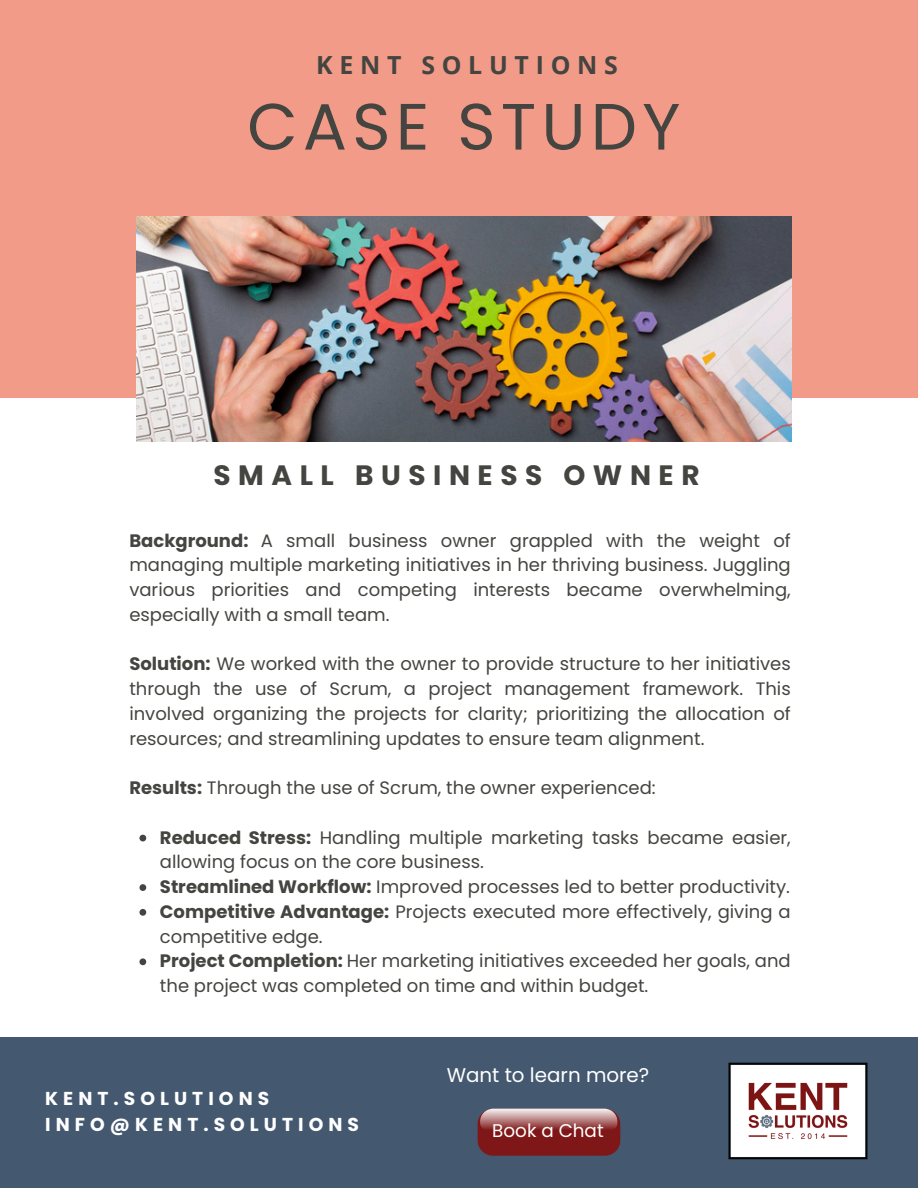
<style>
.page{position:relative;width:918px;height:1188px;background:#fff}
.page>*{position:absolute;margin:0;border:0;box-sizing:border-box;transform-origin:0 0}
.t1{font:65.4px "Poppins";letter-spacing:.08em;color:#444440}
.t2{font:700 28.05px "Poppins";letter-spacing:.27em;color:#444440}
.t3{font:700 24.9px "Open Sans";letter-spacing:.27em;color:#444440}
.t4{font:19.8px "Poppins";color:#fff}
.t5{font:700 18.75px/25.8px "Poppins";letter-spacing:.27em;color:#fff}
.t6{font:18.3px "Poppins";color:#fff}
.t7{font:18px/24.8px "Poppins";color:#444440}
.s1{font-weight:700}
</style>
<div class="page">
<div style="left:0;top:0;width:918px;height:398px;background:#f29b88"></div>
<img style="left:137px;top:216px;width:654px;height:225px">
<div style="left:0;top:1037px;width:918px;height:151px;background:#445870"></div>
<svg style="left:139px;top:835px;width:7px;height:6px"></svg>
<svg style="left:139px;top:884px;width:7px;height:7px"></svg>
<svg style="left:139px;top:909px;width:7px;height:7px"></svg>
<svg style="left:139px;top:958px;width:7px;height:7px"></svg>
<img style="left:728px;top:1062px;width:140px;height:98px">
<svg style="left:478px;top:1109px;width:142px;height:47px;background:#964648"></svg>
<p class="t3" style="left:316px;top:48px;width:303px">KENT SOLUTIONS</p>
<p class="t1" style="left:247px;top:81px;width:435px">CASE STUDY</p>
<p class="t2" style="left:213px;top:456px;width:488px">SMALL BUSINESS OWNER</p>
<p class="t7" style="left:129px;top:528px;width:663px;text-align:justify"><span class="s1">Background:</span> A small business owner grappled with the weight of managing multiple marketing initiatives in her thriving business. Juggling various priorities and competing interests became overwhelming, especially with a small team.</p>
<h2 class="t7" style="left:129px;top:652px;width:663px;text-align:justify"><span class="s1">Solution:</span> We worked with the owner to provide structure to her initiatives through the use of Scrum, a project management framework. This involved organizing the projects for clarity; prioritizing the allocation of resources; and streamlining updates to ensure team alignment.</h2>
<h1 class="t7" style="left:129px;top:776px;width:528px"><span class="s1">Results:</span> Through the use of Scrum, the owner experienced:</h1>
<p class="t7" style="left:160px;top:825px;width:632px"><span class="s1">Reduced Stress:</span> Handling multiple marketing tasks became easier, allowing focus on the core business.</p>
<h2 class="t7" style="left:160px;top:875px;width:632px"><span class="s1">Streamlined Workflow:</span> Improved processes led to better productivity.</h2>
<p class="t7" style="left:160px;top:899px;width:632px"><span class="s1">Competitive Advantage:</span> Projects executed more effectively, giving a competitive edge.</p>
<p class="t7" style="left:160px;top:949px;width:632px"><span class="s1">Project Completion:</span> Her marketing initiatives exceeded her goals, and the project was completed on time and within budget.</p>
<p class="t5" style="left:45px;top:1086px;width:315px">KENT.SOLUTIONS<br>INFO@KENT.SOLUTIONS</p>
<p class="t4" style="left:447px;top:1061px;width:204px">Want to learn more?</p>
<p class="t6" style="left:492px;top:1118px;width:113px">Book a Chat</p>
</div>
